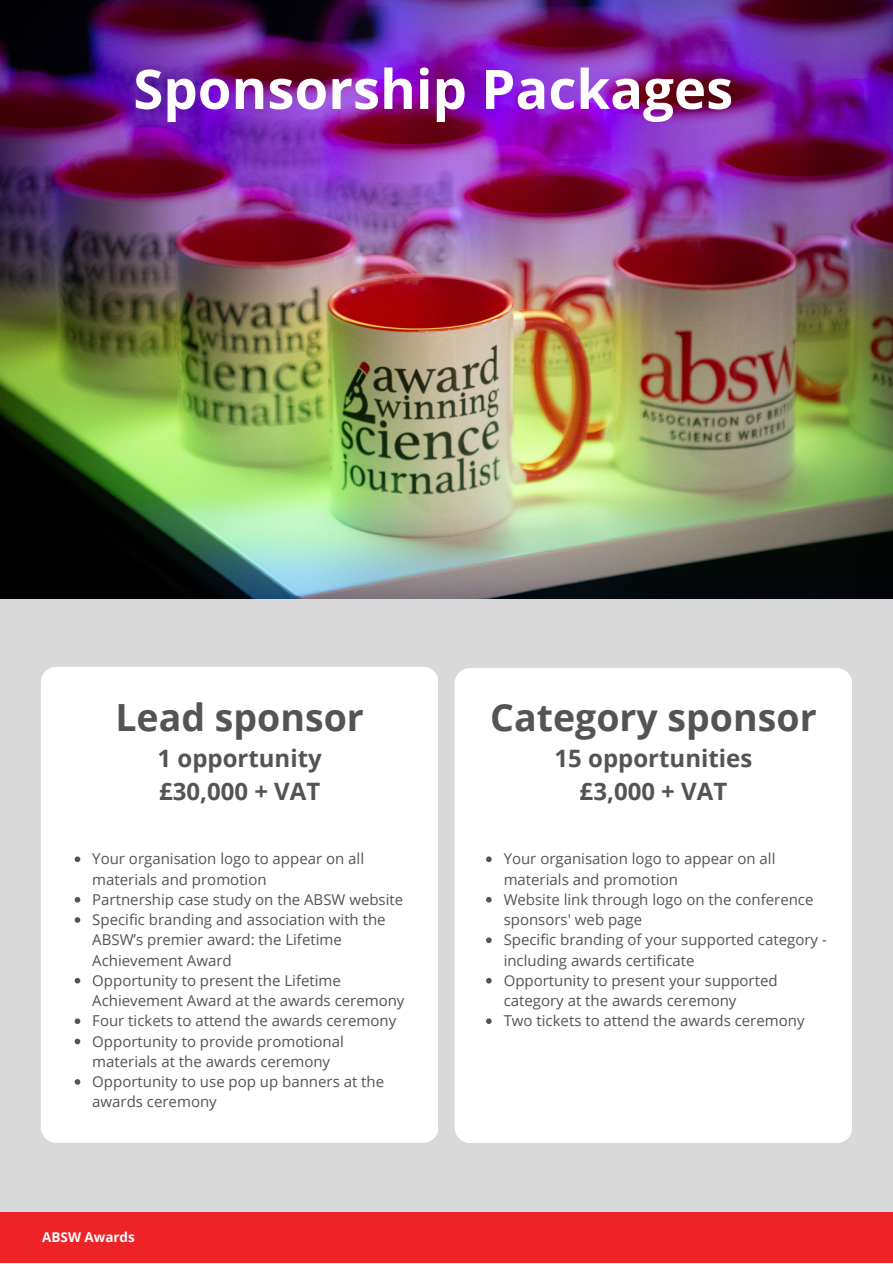
<style>
.page{position:relative;width:893px;height:1264px;background:#fff}
.page>*{position:absolute;margin:0;border:0;box-sizing:border-box;transform-origin:0 0}
.t1{font:700 54.45px "Open Sans";color:#fff}
.t2{font:700 37.5px "Open Sans";color:#545454}
.t3{font:700 24px/32.5px "Open Sans";color:#545454}
.t4{font:15px/20.2px "Open Sans";color:#545454}
.t5{font:700 13.5px "Open Sans";color:#fff}
</style>
<div class="page">
<div style="left:0;top:0;width:892px;height:1262px;background:#d9d9d9"></div>
<div style="left:41px;top:666px;width:397px;height:476px;background:#fff;border-radius:15px"></div>
<div style="left:454px;top:668px;width:397px;height:474px;background:#fff;border-radius:15px"></div>
<img style="left:0;top:0;width:892px;height:598px">
<svg style="left:486px;top:856px;width:5px;height:6px"></svg>
<svg style="left:486px;top:897px;width:5px;height:5px"></svg>
<svg style="left:486px;top:937px;width:5px;height:6px"></svg>
<svg style="left:486px;top:978px;width:5px;height:5px"></svg>
<svg style="left:486px;top:1018px;width:5px;height:6px"></svg>
<svg style="left:75px;top:856px;width:5px;height:6px"></svg>
<svg style="left:75px;top:897px;width:5px;height:5px"></svg>
<svg style="left:75px;top:917px;width:5px;height:5px"></svg>
<svg style="left:75px;top:977px;width:5px;height:6px"></svg>
<svg style="left:75px;top:1018px;width:5px;height:6px"></svg>
<svg style="left:75px;top:1038px;width:5px;height:6px"></svg>
<svg style="left:75px;top:1079px;width:5px;height:5px"></svg>
<div style="left:0;top:1212px;width:892px;height:50px;background:#ee2327"></div>
<h1 class="t1" style="left:133px;top:51px;width:601px">Sponsorship Packages</h1>
<h2 class="t2" style="left:115px;top:691px;width:250px">Lead sponsor</h2>
<h3 class="t3" style="left:157px;top:741px;width:166px">1 opportunity £30,000 + VAT</h3>
<p class="t4" style="left:92px;top:848px;width:314px">Your organisation logo to appear on all materials and promotion<br>Partnership case study on the ABSW website Specific branding and association with the ABSW’s premier award: the Lifetime Achievement Award<br>Opportunity to present the Lifetime Achievement Award at the awards ceremony Four tickets to attend the awards ceremony Opportunity to provide promotional materials at the awards ceremony Opportunity to use pop up banners at the awards ceremony</p>
<p class="t5" style="left:42px;top:1227px;width:94px">ABSW Awards</p>
<h2 class="t2" style="left:490px;top:691px;width:328px">Category sponsor</h2>
<h3 class="t3" style="left:554px;top:741px;width:199px;text-align:center">15 opportunities £3,000 + VAT</h3>
<p class="t4" style="left:503px;top:848px;width:324px">Your organisation logo to appear on all materials and promotion<br>Website link through logo on the conference sponsors' web page<br>Specific branding of your supported category - including awards certificate<br>Opportunity to present your supported category at the awards ceremony<br>Two tickets to attend the awards ceremony</p>
</div>
